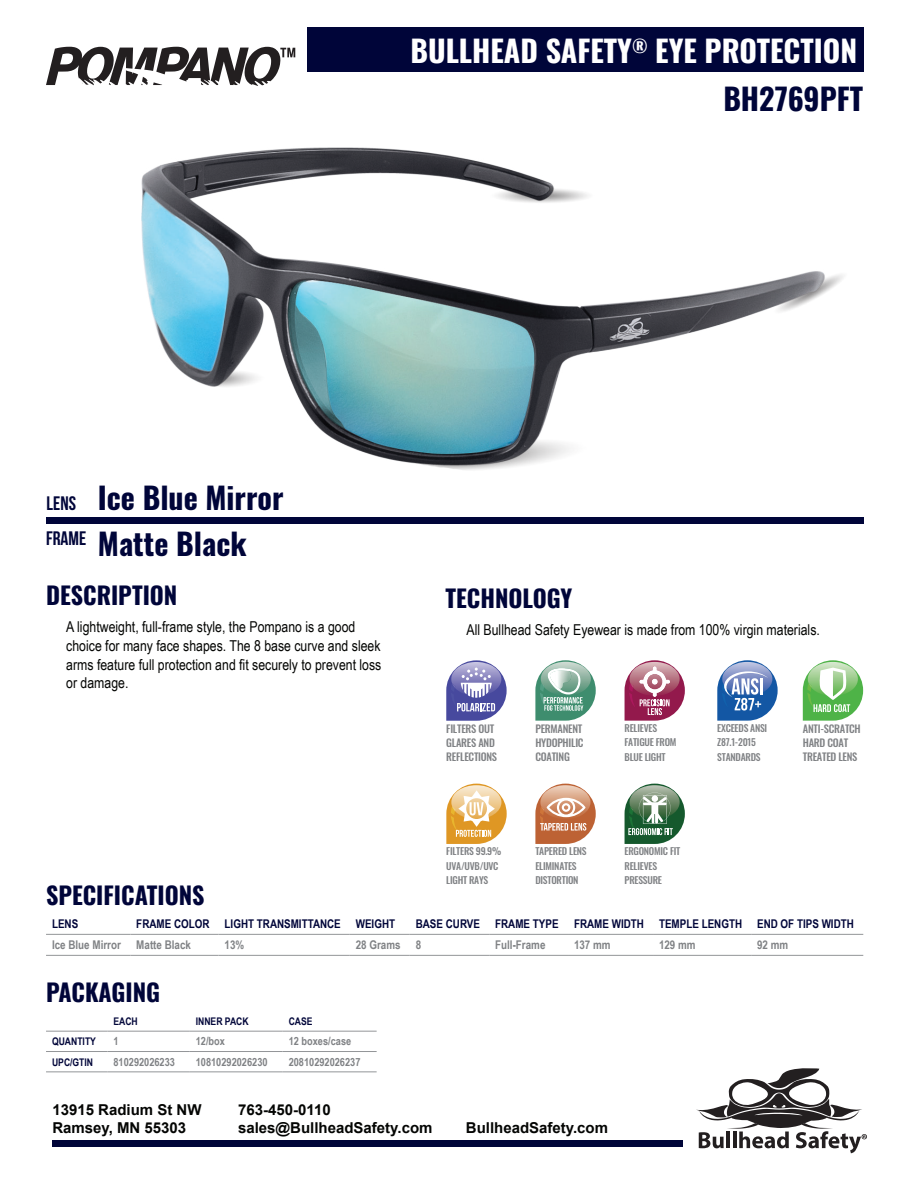
<style>
.page{position:relative;width:918px;height:1188px;background:#fff}
.page>*{position:absolute;margin:0;border:0;box-sizing:border-box;transform-origin:0 0}
.t1{font:700 30px "Oswald";color:#000539}
.Page_Header{font:700 30px "Oswald";color:#fff}
.Body_Features{font:700 24px "Oswald";color:#000539}
.Left_Title{font:700 19.5px "Bebas Neue";color:#000539}
.Body_Bullets{font:15px/18.8px "Arial Narrow";color:#040503}
.t2{font:700 15px/18px "Arial";color:#040503}
.t3{font:700 12px "Arial Narrow";color:#000539}
.TBL_Regular_SX{font:700 12px "Arial Narrow";color:#808285}
.TBL_Regular_SX-2{font:700 11.25px "Arial Narrow";color:#808285}
.t4{font:500 10.5px/14.2px "Oswald";letter-spacing:-.025em;color:#808285}
.TBL_Header_SX{font:700 10.5px "Arial Narrow";color:#000539}
.t5{font:500 9.6px/14.2px "Oswald";letter-spacing:-.025em;color:#808285}
</style>
<div class="page">
<svg style="left:696px;top:1068px;width:171px;height:85px"></svg>
<div style="left:52px;top:1141px;width:631px;height:6px;background:#000539"></div>
<hr style="left:46px;top:1031px;width:61px;height:1px;background:#939598">
<hr style="left:107px;top:1031px;width:83px;height:1px;background:#939598">
<hr style="left:190px;top:1031px;width:93px;height:1px;background:#939598">
<hr style="left:283px;top:1031px;width:94px;height:1px;background:#939598">
<hr style="left:46px;top:1051px;width:61px;height:1px;background:#939598">
<hr style="left:107px;top:1051px;width:83px;height:1px;background:#939598">
<hr style="left:190px;top:1051px;width:93px;height:1px;background:#939598">
<hr style="left:283px;top:1051px;width:94px;height:1px;background:#939598">
<hr style="left:46px;top:1071px;width:61px;height:1px;background:#939598">
<hr style="left:107px;top:1071px;width:83px;height:1px;background:#939598">
<hr style="left:190px;top:1071px;width:93px;height:1px;background:#939598">
<hr style="left:283px;top:1071px;width:94px;height:1px;background:#939598">
<hr style="left:46px;top:934px;width:84px;height:1px;background:#939598">
<hr style="left:130px;top:934px;width:89px;height:1px;background:#939598">
<hr style="left:219px;top:934px;width:131px;height:1px;background:#939598">
<hr style="left:350px;top:934px;width:60px;height:1px;background:#939598">
<hr style="left:410px;top:934px;width:79px;height:1px;background:#939598">
<hr style="left:489px;top:934px;width:79px;height:1px;background:#939598">
<hr style="left:568px;top:934px;width:85px;height:1px;background:#939598">
<hr style="left:653px;top:934px;width:98px;height:1px;background:#939598">
<hr style="left:751px;top:934px;width:112px;height:1px;background:#939598">
<hr style="left:46px;top:955px;width:84px;height:1px;background:#939598">
<hr style="left:130px;top:955px;width:89px;height:1px;background:#939598">
<hr style="left:219px;top:955px;width:131px;height:1px;background:#939598">
<hr style="left:350px;top:955px;width:60px;height:1px;background:#939598">
<hr style="left:410px;top:955px;width:79px;height:1px;background:#939598">
<hr style="left:489px;top:955px;width:79px;height:1px;background:#939598">
<hr style="left:568px;top:955px;width:85px;height:1px;background:#939598">
<hr style="left:653px;top:955px;width:98px;height:1px;background:#939598">
<hr style="left:751px;top:955px;width:112px;height:1px;background:#939598">
<svg style="left:625px;top:784px;width:60px;height:60px"></svg>
<svg style="left:535px;top:784px;width:61px;height:60px"></svg>
<svg style="left:446px;top:784px;width:61px;height:60px"></svg>
<svg style="left:803px;top:660px;width:60px;height:61px"></svg>
<svg style="left:717px;top:660px;width:61px;height:61px"></svg>
<svg style="left:625px;top:660px;width:60px;height:61px"></svg>
<svg style="left:535px;top:660px;width:61px;height:61px"></svg>
<img style="left:569px;top:670px;width:3px;height:19px">
<img style="left:545px;top:669px;width:24px;height:20px">
<svg style="left:446px;top:660px;width:61px;height:61px"></svg>
<div style="left:46px;top:517px;width:817px;height:7px;background:#000539"></div>
<img style="left:141px;top:147px;width:702px;height:323px">
<svg style="left:46px;top:47px;width:249px;height:39px"></svg>
<div style="left:308px;top:27px;width:556px;height:44px;background:#000539"></div>
<p class="Page_Header" style="left:410px;top:35px;width:448px">BULLHEAD SAFETY<sup>®</sup> EYE PROTECTION</p>
<p class="t1" style="left:723px;top:83px;width:141px">BH2769PFT</p>
<p class="Left_Title" style="left:47px;top:493px;width:31px">LENS</p>
<p class="t1" style="left:98px;top:482px;width:187px">Ice Blue Mirror</p>
<p class="Left_Title" style="left:46px;top:528px;width:42px">FRAME</p>
<p class="t1" style="left:98px;top:528px;width:150px">Matte Black</p>
<p class="Body_Features" style="left:46px;top:583px;width:133px">DESCRIPTION</p>
<p class="Body_Bullets" style="left:66px;top:617px;width:317px">A lightweight, full-frame style, the Pompano is a good choice for many face shapes. The 8 base curve and sleek arms feature full protection and fit securely to prevent loss or damage.</p>
<p class="Body_Features" style="left:46px;top:883px;width:160px">SPECIFICATIONS</p>
<p class="Body_Features" style="left:446px;top:585px;width:128px">TECHNOLOGY</p>
<p class="Body_Bullets" style="left:467px;top:620px;width:355px">All Bullhead Safety Eyewear is made from 100% virgin materials.</p>
<p class="t4" style="left:446px;top:722px;width:52px">FILTERS OUT<br>GLARES AND<br>REFLECTIONS</p>
<p class="t5" style="left:446px;top:845px;width:57px">FILTERS 99.9%<br>UVA/UVB/UVC<br>LIGHT RAYS</p>
<p class="t4" style="left:535px;top:722px;width:50px">PERMANENT<br>HYDOPHILIC<br>COATING</p>
<p class="t5" style="left:535px;top:845px;width:53px">TAPERED LENS<br>ELIMINATES<br>DISTORTION</p>
<p class="t5" style="left:625px;top:722px;width:53px">RELIEVES<br>FATIGUE FROM<br>BLUE LIGHT</p>
<p class="t5" style="left:625px;top:845px;width:57px">ERGONOMIC FIT<br>RELIEVES<br>PRESSURE</p>
<p class="t5" style="left:717px;top:722px;width:52px">EXCEEDS ANSI<br>Z87.1-2015<br>STANDARDS</p>
<p class="t4" style="left:803px;top:722px;width:59px">ANTI-SCRATCH<br>HARD COAT<br>TREATED LENS</p>
<p class="t3" style="left:52px;top:915px;width:28px">LENS</p>
<p class="t3" style="left:136px;top:915px;width:75px">FRAME COLOR</p>
<p class="t3" style="left:225px;top:915px;width:118px">LIGHT TRANSMITTANCE</p>
<p class="t3" style="left:356px;top:915px;width:41px">WEIGHT</p>
<p class="t3" style="left:416px;top:915px;width:66px">BASE CURVE</p>
<p class="t3" style="left:495px;top:915px;width:65px">FRAME TYPE</p>
<p class="t3" style="left:574px;top:915px;width:71px">FRAME WIDTH</p>
<p class="t3" style="left:659px;top:915px;width:85px">TEMPLE LENGTH</p>
<p class="t3" style="left:757px;top:915px;width:98px">END OF TIPS WIDTH</p>
<p class="TBL_Regular_SX" style="left:52px;top:936px;width:70px">Ice Blue Mirror</p>
<p class="TBL_Regular_SX" style="left:136px;top:936px;width:56px">Matte Black</p>
<p class="TBL_Regular_SX" style="left:225px;top:936px;width:21px">13%</p>
<p class="TBL_Regular_SX" style="left:356px;top:936px;width:46px">28 Grams</p>
<p class="TBL_Regular_SX" style="left:416px;top:936px;width:7px">8</p>
<p class="TBL_Regular_SX" style="left:495px;top:936px;width:52px">Full-Frame</p>
<p class="TBL_Regular_SX" style="left:574px;top:936px;width:38px">137 mm</p>
<p class="TBL_Regular_SX" style="left:659px;top:936px;width:38px">129 mm</p>
<p class="TBL_Regular_SX" style="left:757px;top:936px;width:33px">92 mm</p>
<p class="Body_Features" style="left:46px;top:979px;width:116px">PACKAGING</p>
<p class="TBL_Header_SX" style="left:113px;top:1014px;width:26px">EACH</p>
<p class="TBL_Header_SX" style="left:196px;top:1014px;width:54px">INNER PACK</p>
<p class="TBL_Header_SX" style="left:289px;top:1014px;width:25px">CASE</p>
<p class="TBL_Header_SX" style="left:52px;top:1034px;width:46px">QUANTITY</p>
<p class="TBL_Regular_SX-2" style="left:113px;top:1033px;width:7px">1</p>
<p class="TBL_Regular_SX-2" style="left:196px;top:1033px;width:31px">12/box</p>
<p class="TBL_Regular_SX-2" style="left:289px;top:1033px;width:64px">12 boxes/case</p>
<p class="TBL_Header_SX" style="left:52px;top:1054px;width:43px">UPC/GTIN</p>
<p class="TBL_Regular_SX-2" style="left:113px;top:1053px;width:63px">810292026233</p>
<p class="TBL_Regular_SX-2" style="left:196px;top:1053px;width:73px">10810292026230</p>
<p class="TBL_Regular_SX-2" style="left:289px;top:1053px;width:73px">20810292026237</p>
<p class="t2" style="left:52px;top:1101px;width:151px">13915 Radium St NW<br>Ramsey, MN 55303</p>
<p class="t2" style="left:238px;top:1101px;width:196px">763-450-0110 sales@BullheadSafety.com</p>
<p class="t2" style="left:466px;top:1119px;width:144px">BullheadSafety.com</p>
</div>
